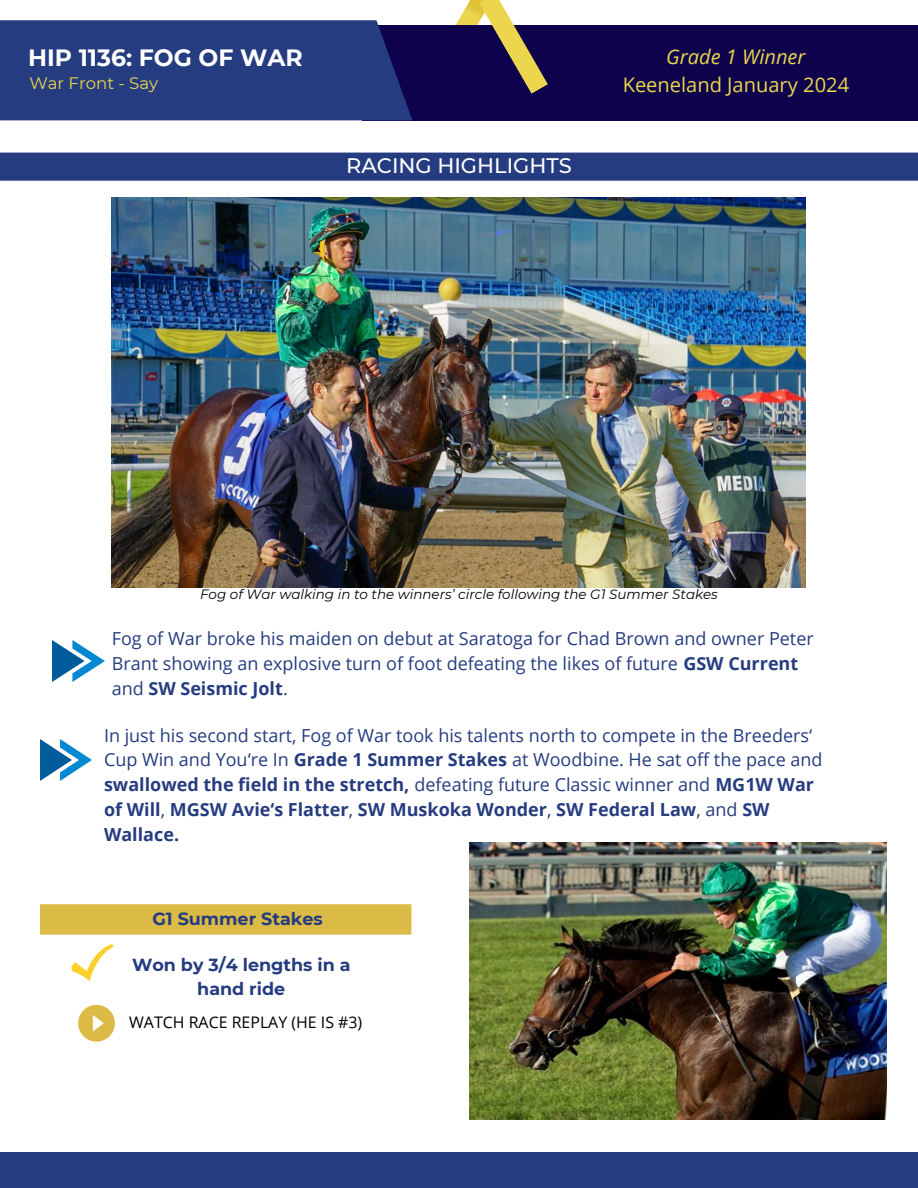
<style>
.page{position:relative;width:918px;height:1188px;background:#fff}
.page>*{position:absolute;margin:0;border:0;box-sizing:border-box;transform-origin:0 0}
.t1{font:700 23.55px "Montserrat";color:#fff}
.t2{font:500 21px "Montserrat";color:#fff}
.t3{font:20.1px "Open Sans";color:#ebd64d}
.t4{font:italic 20.1px "Open Sans";color:#ebd64d}
.t5{font:18px/24.8px "Open Sans";color:#263c80}
.t6{font:700 17.55px/23.9px "Montserrat";color:#263c80;text-align:center}
.t7{font:16.65px "Montserrat";color:#ebd64d}
.t8{font:15.9px "Open Sans";color:#000}
.t9{font:italic 13.5px "Montserrat";color:#000}
.s1{font-weight:700}
</style>
<div class="page">
<div style="left:0;top:1153px;width:918px;height:35px;background:#263c80"></div>
<div style="left:0;top:153px;width:918px;height:28px;background:#263c80"></div>
<div style="left:362px;top:25px;width:556px;height:95px;background:#0f024d"></div>
<svg style="left:0;top:0;width:548px;height:120px"></svg>
<svg style="left:78px;top:1005px;width:37px;height:37px"></svg>
<svg style="left:71px;top:944px;width:43px;height:37px"></svg>
<div style="left:40px;top:904px;width:371px;height:31px;background:#dbba45"></div>
<img style="left:40px;top:740px;width:52px;height:40px">
<img style="left:52px;top:641px;width:52px;height:40px">
<img style="left:112px;top:197px;width:694px;height:391px">
<img style="left:469px;top:842px;width:418px;height:278px">
<p class="t1" style="left:28px;top:44px;width:276px">HIP 1136: FOG OF WAR</p>
<p class="t7" style="left:29px;top:72px;width:130px">War Front - Say</p>
<p class="t2" style="left:346px;top:153px;width:227px">RACING HIGHLIGHTS</p>
<p class="t4" style="left:666px;top:43px;width:141px">Grade 1 Winner</p>
<p class="t3" style="left:623px;top:71px;width:228px">Keeneland January 2024</p>
<p class="t9" style="left:200px;top:586px;width:519px">Fog of War walking in to the winners’ circle following the G1 Summer Stakes</p>
<p class="t5" style="left:112px;top:626px;width:704px">Fog of War broke his maiden on debut at Saratoga for Chad Brown and owner Peter<br>Brant showing an explosive turn of foot defeating the likes of future <span class="s1">GSW Current </span>and <span class="s1">SW Seismic Jolt</span>.</p>
<p class="t5" style="left:104px;top:722px;width:720px">In just his second start, Fog of War took his talents north to compete in the Breeders‘ Cup Win and You‘re In <span class="s1">Grade 1 Summer Stakes</span> at Woodbine. He sat off the pace and <span class="s1">swallowed the field in the stretch,</span> defeating future Classic winner and <span class="s1">MG1W War of Will</span>, <span class="s1">MGSW Avie‘s Flatter</span>, <span class="s1">SW Muskoka Wonder</span>, <span class="s1">SW Federal Law</span>, and <span class="s1">SW Wallace.</span></p>
<p class="t6" style="left:152px;top:907px;width:172px">G1 Summer Stakes</p>
<p class="t6" style="left:132px;top:953px;width:220px">Won by 3/4 lengths in a hand ride</p>
<p class="t8" style="left:129px;top:1011px;width:235px">WATCH RACE REPLAY (HE IS #3)</p>
</div>
